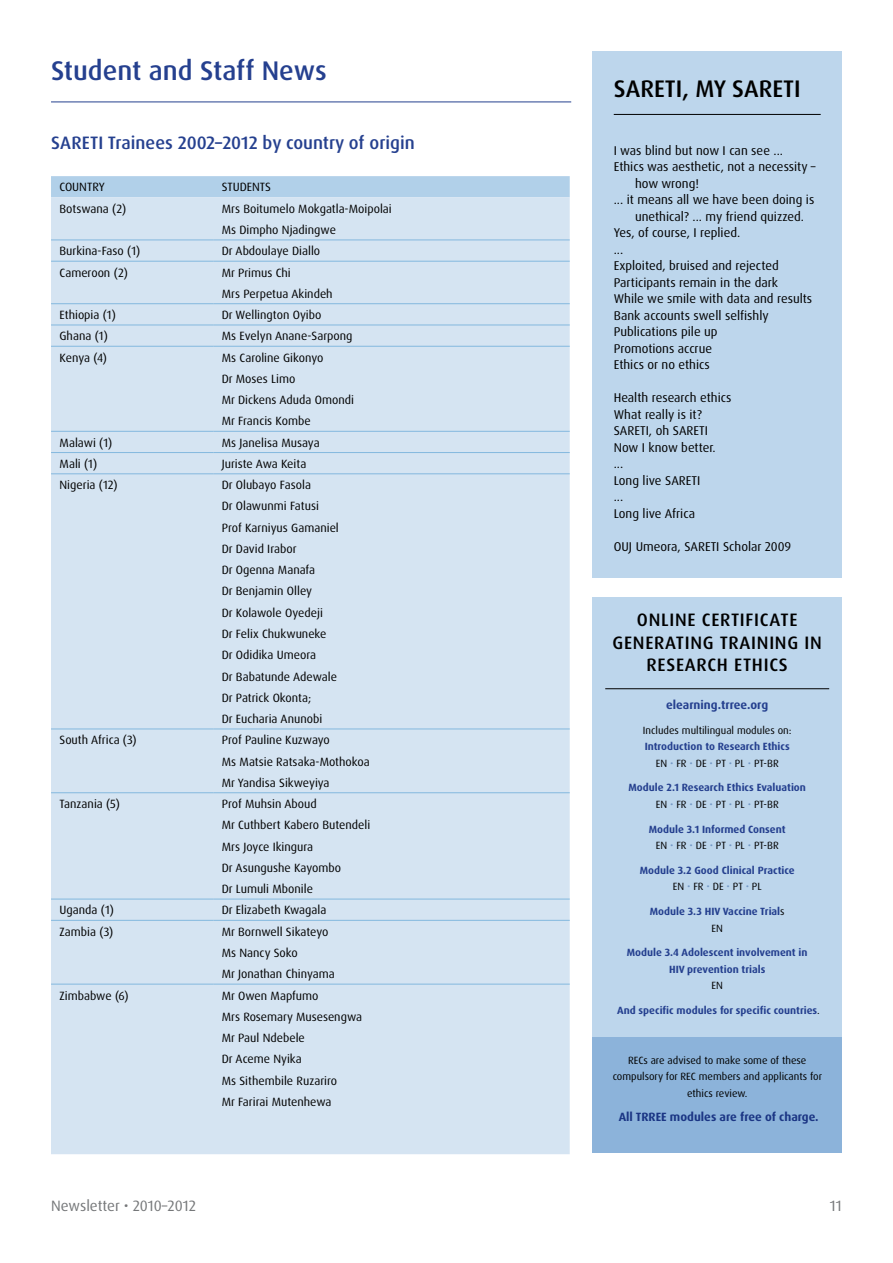
<style>
.page{position:relative;width:893px;height:1263px;background:#fff}
.page>*{position:absolute;margin:0;border:0;box-sizing:border-box;transform-origin:0 0}
.t1{font:500 27px "Dax Pro";color:#25408f}
.t2{font:500 24px "Dax Pro";color:#000}
.t3{font:500 18px/22.5px "Dax Pro";letter-spacing:.04em;color:#000;text-align:center}
.t4{font:500 18px "Dax Pro";color:#25408f}
.t5{font:15px "Dax Pro";color:#757779}
.t6{font:12.75px/16.5px "Dax Pro";color:#000}
.t7{font:12px/21.3px "Dax Pro";color:#000}
.t8{font:700 12px "Dax Pro";color:#25408f}
.t9{font:700 10.5px/16.5px "Dax Pro";color:#25408f;text-align:center}
.t10{font:10.5px/16.5px "Dax Pro";color:#000;text-align:center}
.s1{font-weight:400;color:#000}
.s2{font-weight:400;color:#7498c5}
</style>
<div class="page">
<hr style="left:51px;top:102px;width:520px;height:1px;background:#25408f">
<div style="left:51px;top:176px;width:519px;height:21px;background:#b1d0e9"></div>
<div style="left:51px;top:197px;width:519px;height:957px;background:#d5e4f2"></div>
<hr style="left:51px;top:240px;width:162px;height:1px;background:#83b8de">
<hr style="left:213px;top:240px;width:357px;height:1px;background:#83b8de">
<hr style="left:51px;top:261px;width:162px;height:1px;background:#83b8de">
<hr style="left:213px;top:261px;width:357px;height:1px;background:#83b8de">
<hr style="left:51px;top:303px;width:162px;height:1px;background:#83b8de">
<hr style="left:213px;top:303px;width:357px;height:1px;background:#83b8de">
<hr style="left:51px;top:325px;width:162px;height:1px;background:#83b8de">
<hr style="left:213px;top:325px;width:357px;height:1px;background:#83b8de">
<hr style="left:51px;top:346px;width:162px;height:1px;background:#83b8de">
<hr style="left:213px;top:346px;width:357px;height:1px;background:#83b8de">
<hr style="left:51px;top:431px;width:162px;height:1px;background:#83b8de">
<hr style="left:213px;top:431px;width:357px;height:1px;background:#83b8de">
<hr style="left:51px;top:452px;width:162px;height:1px;background:#83b8de">
<hr style="left:213px;top:452px;width:357px;height:1px;background:#83b8de">
<hr style="left:51px;top:474px;width:162px;height:1px;background:#83b8de">
<hr style="left:213px;top:474px;width:357px;height:1px;background:#83b8de">
<hr style="left:51px;top:729px;width:162px;height:1px;background:#83b8de">
<hr style="left:213px;top:729px;width:357px;height:1px;background:#83b8de">
<hr style="left:51px;top:792px;width:162px;height:1px;background:#83b8de">
<hr style="left:213px;top:792px;width:357px;height:1px;background:#83b8de">
<hr style="left:213px;top:899px;width:357px;height:1px;background:#83b8de">
<hr style="left:51px;top:899px;width:162px;height:1px;background:#83b8de">
<hr style="left:51px;top:920px;width:162px;height:1px;background:#83b8de">
<hr style="left:213px;top:920px;width:357px;height:1px;background:#83b8de">
<hr style="left:51px;top:984px;width:162px;height:1px;background:#83b8de">
<hr style="left:213px;top:984px;width:357px;height:1px;background:#83b8de">
<div style="left:592px;top:51px;width:250px;height:527px;background:#bdd6ec"></div>
<hr style="left:614px;top:114px;width:207px;height:1px;background:#000">
<div style="left:592px;top:597px;width:250px;height:556px;background:#bdd6ec"></div>
<hr style="left:605px;top:688px;width:224px;height:1px;background:#000">
<div style="left:592px;top:1037px;width:250px;height:116px;background:#8cb3da"></div>
<h1 class="t1" style="left:51px;top:53px;width:277px">Student and Staff News</h1>
<h3 class="t4" style="left:51px;top:131px;width:365px">SARETI Trainees 2002–2012 by country of origin</h3>
<p class="t7" style="left:60px;top:177px;width:47px">COUNTRY</p>
<p class="t7" style="left:222px;top:177px;width:51px">STUDENTS</p>
<p class="t7" style="left:60px;top:198px;width:68px">Botswana (2)</p>
<p class="t7" style="left:222px;top:198px;width:172px">Mrs Boitumelo Mokgatla-Moipolai<br>Ms Dimpho Njadingwe</p>
<p class="t7" style="left:60px;top:240px;width:82px">Burkina-Faso (1)</p>
<p class="t7" style="left:222px;top:240px;width:100px">Dr Abdoulaye Diallo</p>
<p class="t7" style="left:60px;top:262px;width:70px">Cameroon (2)</p>
<p class="t7" style="left:222px;top:262px;width:112px">Mr Primus Chi<br>Mrs Perpetua Akindeh</p>
<p class="t7" style="left:60px;top:304px;width:58px">Ethiopia (1)</p>
<p class="t7" style="left:222px;top:304px;width:101px">Dr Wellington Oyibo</p>
<p class="t7" style="left:60px;top:326px;width:50px">Ghana (1)</p>
<p class="t7" style="left:222px;top:326px;width:132px">Ms Evelyn Anane-Sarpong</p>
<p class="t7" style="left:60px;top:347px;width:49px">Kenya (4)</p>
<p class="t7" style="left:222px;top:347px;width:134px">Ms Caroline Gikonyo<br>Dr Moses Limo<br>Mr Dickens Aduda Omondi<br>Mr Francis Kombe</p>
<p class="t7" style="left:60px;top:432px;width:54px">Malawi (1)</p>
<p class="t7" style="left:222px;top:432px;width:99px">Ms Janelisa Musaya</p>
<p class="t7" style="left:60px;top:453px;width:39px">Mali (1)</p>
<p class="t7" style="left:222px;top:453px;width:86px">Juriste Awa Keita</p>
<p class="t7" style="left:60px;top:474px;width:60px">Nigeria (12)</p>
<p class="t7" style="left:222px;top:474px;width:119px">Dr Olubayo Fasola<br>Dr Olawunmi Fatusi<br>Prof Karniyus Gamaniel<br>Dr David Irabor<br>Dr Ogenna Manafa<br>Dr Benjamin Olley<br>Dr Kolawole Oyedeji<br>Dr Felix Chukwuneke<br>Dr Odidika Umeora<br>Dr Babatunde Adewale<br>Dr Patrick Okonta;<br>Dr Eucharia Anunobi</p>
<p class="t7" style="left:60px;top:730px;width:79px">South Africa (3)</p>
<p class="t7" style="left:222px;top:730px;width:150px">Prof Pauline Kuzwayo<br>Ms Matsie Ratsaka-Mothokoa<br>Mr Yandisa Sikweyiya</p>
<p class="t7" style="left:60px;top:793px;width:62px">Tanzania (5)</p>
<p class="t7" style="left:222px;top:793px;width:150px">Prof Muhsin Aboud<br>Mr Cuthbert Kabero Butendeli<br>Mrs Joyce Ikingura<br>Dr Asungushe Kayombo<br>Dr Lumuli Mbonile</p>
<p class="t7" style="left:60px;top:900px;width:56px">Uganda (1)</p>
<p class="t7" style="left:222px;top:900px;width:106px">Dr Elizabeth Kwagala</p>
<p class="t7" style="left:60px;top:921px;width:55px">Zambia (3)</p>
<p class="t7" style="left:222px;top:921px;width:115px">Mr Bornwell Sikateyo<br>Ms Nancy Soko<br>Mr Jonathan Chinyama</p>
<p class="t7" style="left:60px;top:985px;width:71px">Zimbabwe (6)</p>
<p class="t7" style="left:222px;top:985px;width:142px">Mr Owen Mapfumo<br>Mrs Rosemary Musesengwa<br>Mr Paul Ndebele<br>Dr Aceme Nyika<br>Ms Sithembile Ruzariro<br>Mr Farirai Mutenhewa</p>
<h2 class="t2" style="left:614px;top:73px;width:188px">SARETI, MY SARETI</h2>
<p class="t6" style="left:614px;top:142px;width:171px">I was blind but now I can see ...</p>
<p class="t6" style="left:614px;top:159px;width:203px">Ethics was aesthetic, not a necessity –</p>
<p class="t6" style="left:635px;top:175px;width:65px">how wrong!</p>
<p class="t6" style="left:614px;top:192px;width:202px">... it means all we have been doing is</p>
<p class="t6" style="left:635px;top:208px;width:171px">unethical? ... my friend quizzed.</p>
<p class="t6" style="left:614px;top:225px;width:128px">Yes, of course, I replied.</p>
<p class="t6" style="left:614px;top:241px;width:11px">...</p>
<p class="t6" style="left:614px;top:258px;width:166px">Exploited, bruised and rejected</p>
<p class="t6" style="left:614px;top:274px;width:166px">Participants remain in the dark</p>
<p class="t6" style="left:614px;top:291px;width:200px">While we smile with data and results</p>
<p class="t6" style="left:614px;top:307px;width:156px">Bank accounts swell selfishly</p>
<p class="t6" style="left:614px;top:324px;width:105px">Publications pile up</p>
<p class="t6" style="left:614px;top:340px;width:100px">Promotions accrue</p>
<p class="t6" style="left:614px;top:357px;width:98px">Ethics or no ethics</p>
<p class="t6" style="left:614px;top:390px;width:119px">Health research ethics<br>What really is it?<br>SARETI, oh SARETI<br>Now I know better.<br>...<br>Long live SARETI<br>...<br>Long live Africa</p>
<p class="t6" style="left:614px;top:538px;width:179px">OUJ Umeora, SARETI Scholar 2009</p>
<h3 class="t3" style="left:612px;top:609px;width:211px">ONLINE CERTIFICATE<br>GENERATING TRAINING IN<br>RESEARCH ETHICS</h3>
<p class="t8" style="left:666px;top:697px;width:104px">elearning.trree.org</p>
<p class="t10" style="left:643px;top:722px;width:150px">Includes multilingual modules on:</p>
<p class="t9" style="left:645px;top:738px;width:147px">Introduction to Research Ethics<br><span class="s1">EN</span> <span class="s2">•</span> <span class="s1">FR</span> <span class="s2">•</span> <span class="s1">DE</span> <span class="s2">•</span> <span class="s1">PT</span> <span class="s2">•</span> <span class="s1">PL</span> <span class="s2">•</span> <span class="s1">PT-BR</span></p>
<p class="t9" style="left:628px;top:779px;width:179px">Module 2.1 Research Ethics Evaluation<br><span class="s1">EN</span> <span class="s2">•</span> <span class="s1">FR</span> <span class="s2">•</span> <span class="s1">DE</span> <span class="s2">•</span> <span class="s1">PT</span> <span class="s2">•</span> <span class="s1">PL</span> <span class="s2">•</span> <span class="s1">PT-BR</span></p>
<p class="t9" style="left:649px;top:821px;width:138px">Module 3.1 Informed Consent<br><span class="s1">EN</span> <span class="s2">•</span> <span class="s1">FR</span> <span class="s2">•</span> <span class="s1">DE</span> <span class="s2">•</span> <span class="s1">PT</span> <span class="s2">•</span> <span class="s1">PL</span> <span class="s2">•</span> <span class="s1">PT-BR</span></p>
<p class="t9" style="left:640px;top:862px;width:156px">Module 3.2 Good Clinical Practice<br><span class="s1">EN</span> <span class="s2">•</span> <span class="s1">FR</span> <span class="s2">•</span> <span class="s1">DE</span> <span class="s2">•</span> <span class="s1">PT</span> <span class="s2">•</span> <span class="s1">PL</span></p>
<p class="t9" style="left:650px;top:903px;width:136px">Module 3.3 HIV Vaccine Trial<span class="s1">s<br>EN</span></p>
<p class="t9" style="left:627px;top:944px;width:182px">Module 3.4 Adolescent involvement in<br>HIV prevention trials</p>
<p class="t10" style="left:711px;top:977px;width:13px">EN</p>
<p class="t9" style="left:617px;top:1002px;width:204px">And specific modules for specific countries<span class="s1">.</span></p>
<p class="t10" style="left:613px;top:1052px;width:211px">RECs are advised to make some of these compulsory for REC members and applicants for ethics review.</p>
<p class="t8" style="left:619px;top:1109px;width:201px">All TRREE modules are free of charge.</p>
<p class="t5" style="left:51px;top:1196px;width:147px">Newsletter • 2010–2012</p>
<p class="t5" style="left:830px;top:1196px;width:13px">11</p>
</div>
